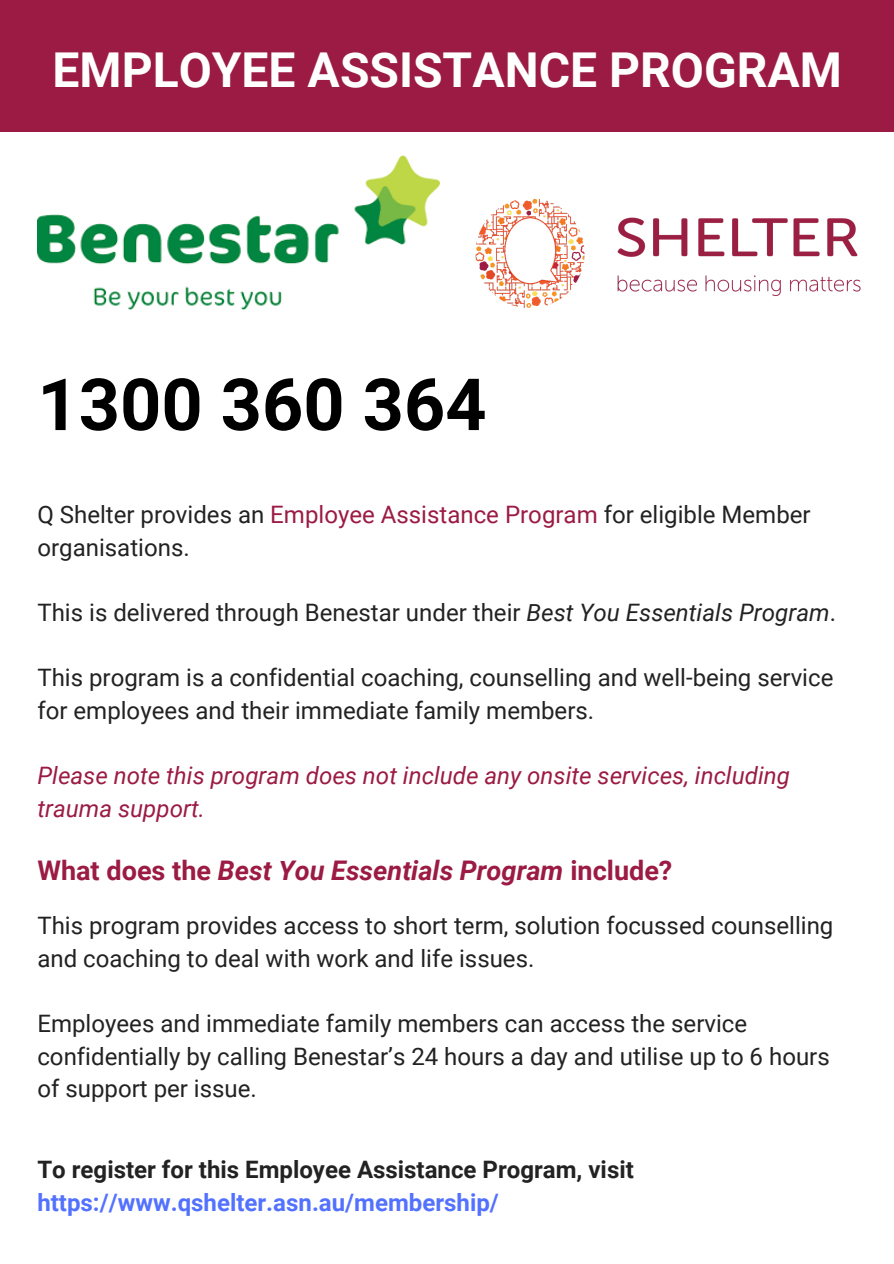
<style>
.page{position:relative;width:894px;height:1264px;background:#fff}
.page>*{position:absolute;margin:0;border:0;box-sizing:border-box;transform-origin:0 0}
.t1{font:700 72px "Roboto";color:#000}
.t2{font:700 48px "Roboto";color:#fff}
.t3{font:italic 700 27px "Roboto";color:#9b1b44}
.t4{font:24px/32.7px "Roboto";color:#222}
.t5{font:italic 24px/32.7px "Roboto";color:#9b1b44}
.t6{font:700 24px "Roboto";color:#222}
.t7{font:700 24px "Roboto";color:#5271ff}
.s1{color:#9b1b44}
.s2{font-style:italic}
.s3{font-style:normal}
</style>
<div class="page">
<img style="left:475px;top:198px;width:386px;height:110px">
<div style="left:0;top:0;width:893px;height:132px;background:#9b1b44"></div>
<img style="left:37px;top:155px;width:402px;height:154px">
<h2 class="t2" style="left:52px;top:43px;width:790px">EMPLOYEE ASSISTANCE PROGRAM</h2>
<h1 class="t1" style="left:37px;top:363px;width:450px">1300 360 364</h1>
<p class="t4" style="left:37px;top:498px;width:774px">Q Shelter provides an <span class="s1">Employee Assistance Program</span> for eligible Member organisations.</p>
<p class="t4" style="left:37px;top:596px;width:800px">This is delivered through Benestar under their <span class="s2">Best You Essentials Program</span>.</p>
<p class="t4" style="left:37px;top:662px;width:797px">This program is a confidential coaching, counselling and well-being service for employees and their immediate family members.</p>
<p class="t5" style="left:37px;top:760px;width:753px">Please note this program does not include any onsite services, including trauma support.</p>
<p class="t3" style="left:37px;top:854px;width:636px"><span class="s3">What does the</span> Best You Essentials Program <span class="s3">include?</span></p>
<p class="t4" style="left:37px;top:909px;width:797px">This program provides access to short term, solution focussed counselling and coaching to deal with work and life issues.</p>
<p class="t4" style="left:37px;top:1007px;width:793px">Employees and immediate family members can access the service confidentially by calling Benestar’s 24 hours a day and utilise up to 6 hours of support per issue.</p>
<p class="t6" style="left:37px;top:1156px;width:597px">To register for this Employee Assistance Program, visit</p>
<p class="t7" style="left:37px;top:1188px;width:463px">https://www.qshelter.asn.au/membership/</p>
</div>
